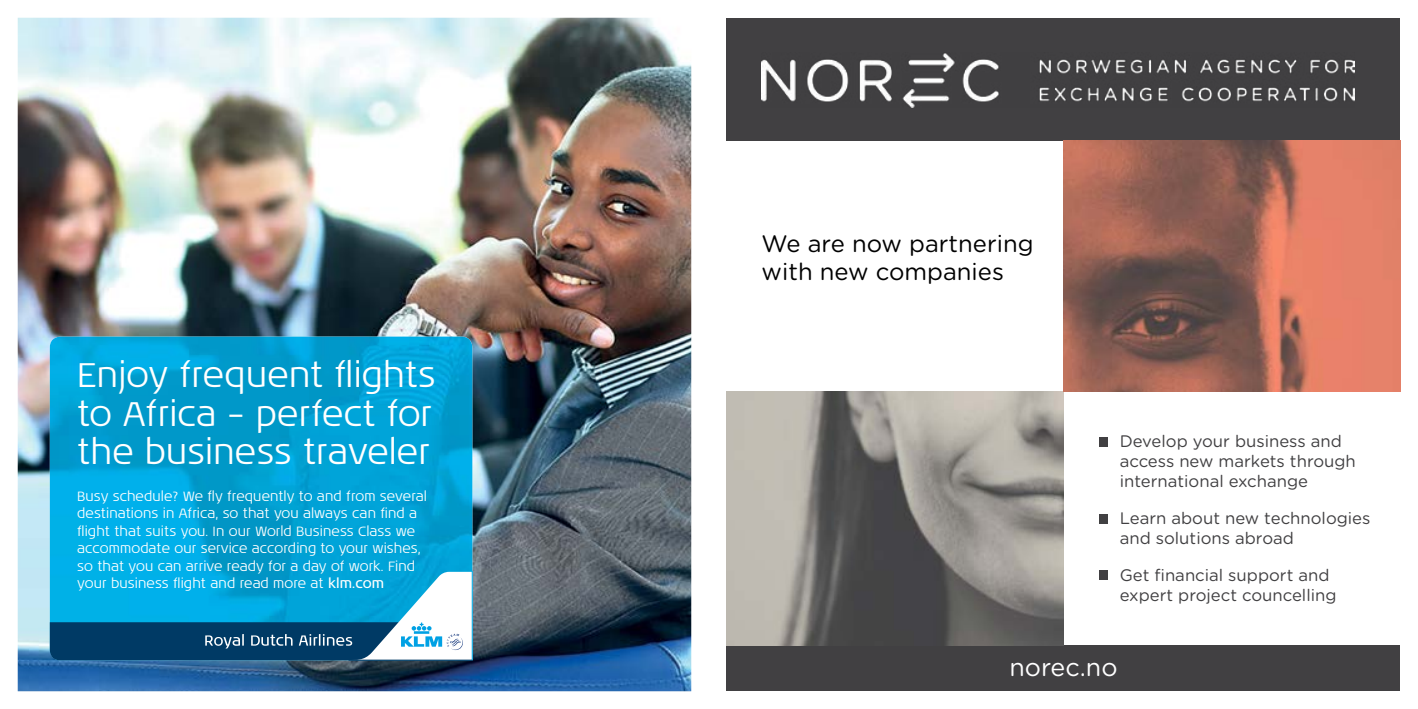
<style>
.page{position:relative;width:1418px;height:709px;background:#fff}
.page>*{position:absolute;margin:0;border:0;box-sizing:border-box;transform-origin:0 0}
.t1{font:600 35px/38.8px "KLM Noa";color:#fff;text-align:justify}
.t2{font:25px "Gotham Rounded";color:#fff}
.t3{font:23.88px/28.6px "Gotham Rounded";color:#000}
.t4{font:16.75px/20px "Gotham Rounded";color:#414042}
.t5{font:600 13.75px/17.5px "KLM Noa";color:#fff}
.s1{font-weight:400}
</style>
<div class="page">
<img style="left:18px;top:18px;width:673px;height:673px">
<img style="left:50px;top:336px;width:422px;height:236px">
<svg style="left:50px;top:572px;width:422px;height:89px;background:#2992bc"></svg>
<hr style="left:472px;top:571px;width:1px;height:89px;background:#00aae7">
<hr style="left:348px;top:660px;width:124px;height:1px;background:#003a65">
<div style="left:726px;top:18px;width:674px;height:122px;background:#414042"></div>
<img style="left:761px;top:53px;width:593px;height:54px">
<div style="left:1098px;top:437px;width:9px;height:10px;background:#414042"></div>
<div style="left:1098px;top:514px;width:9px;height:10px;background:#414042"></div>
<div style="left:1098px;top:570px;width:9px;height:10px;background:#414042"></div>
<div style="left:726px;top:645px;width:674px;height:46px;background:#414042"></div>
<img style="left:726px;top:392px;width:337px;height:253px">
<img style="left:1063px;top:140px;width:337px;height:252px">
<h1 class="t1" style="left:77px;top:355px;width:360px">Enjoy frequent flights to Africa – perfect for the business traveler</h1>
<p class="t5" style="left:77px;top:487px;width:351px">Busy schedule? We fly frequently to and from several destinations in Africa, so that you always can find a flight that suits you. In our World Business Class we accommodate our service according to your wishes, so that you can arrive ready for a day of work. Find your business flight and read more at <span class="s1">klm.com</span></p>
<h3 class="t3" style="left:761px;top:228px;width:273px">We are now partnering with new companies</h3>
<p class="t4" style="left:1119px;top:430px;width:238px">Develop your business and access new markets through international exchange</p>
<p class="t4" style="left:1119px;top:507px;width:252px">Learn about new technologies and solutions abroad</p>
<p class="t4" style="left:1119px;top:564px;width:218px">Get financial support and expert project councelling</p>
<h2 class="t2" style="left:1009px;top:650px;width:110px">norec.no</h2>
</div>
